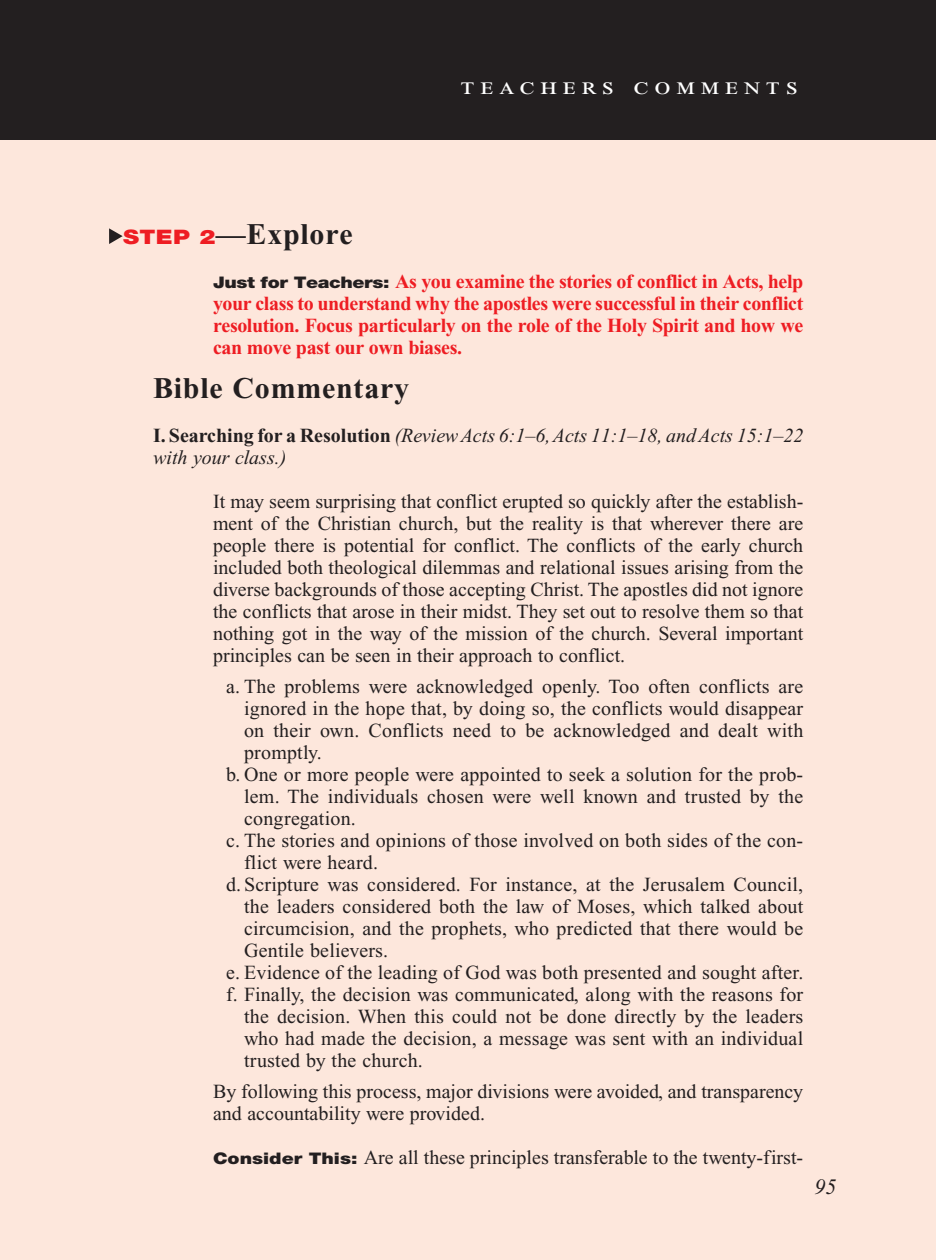
<style>
.page{position:relative;width:936px;height:1260px;background:#fff}
.page>*{position:absolute;margin:0;border:0;box-sizing:border-box;transform-origin:0 0}
.T_Aim_hang_indent{font:700 30px "Times New Roman PS Std";letter-spacing:.025em;color:#231f20}
.T_Aim_bodyXindent{font:700 30px "Times New Roman PS Std";letter-spacing:.025em;color:#231f20}
.Teachers_Comments_He{font:24px "Times New Roman PS Std";letter-spacing:.2em;color:#fff;scale:1.2 1}
.PageNumbers{font:italic 22px "Times New Roman PS Std";color:#231f20}
.Objectives_Body_Text{font:20px/22px "Times New Roman PS Std";letter-spacing:.01em;color:#231f20;text-align:justify}
.Objectives_Body_Text-2{font:700 20px/22px "Times New Roman PS Std";letter-spacing:-.02em;color:#ee1d23;text-align:justify}
.Roman_Numeral_Sub_He{font:italic 20px/22px "Times New Roman PS Std";color:#231f20}
.s1{font-family:"Helvetica Neue LT Std";font-weight:900;font-size:20px;color:#ee1d23}
.s2{font-family:"Helvetica Neue LT Std";font-weight:900;font-size:16px;color:#231f20}
.s3{font-weight:700;font-style:normal}
.s4{font-family:"Helvetica Neue LT Std";font-weight:900;font-size:16px}
</style>
<div class="page">
<div style="left:0;top:134px;width:936px;height:1126px;background:#fde7dc"></div>
<svg style="left:109px;top:228px;width:14px;height:16px"></svg>
<div style="left:0;top:0;width:936px;height:140px;background:#231f20"></div>
<p class="Teachers_Comments_He" style="left:461px;top:73px;width:283px">teachers comments</p>
<p class="T_Aim_bodyXindent" style="left:123px;top:217px;width:231px"><span class="s1">STEP 2</span>—Explore</p>
<p class="Objectives_Body_Text-2" style="left:213px;top:270px;width:592px"><span class="s2">Just for Teachers:</span> As you examine the stories of conflict in Acts, help your class to understand why the apostles were successful in their conflict resolution. Focus particularly on the role of the Holy Spirit and how we can move past our own biases.</p>
<p class="T_Aim_hang_indent" style="left:153px;top:371px;width:258px">Bible Commentary</p>
<p class="Roman_Numeral_Sub_He" style="left:153px;top:425px;width:652px"><span class="s3">I. Searching for a Resolution</span> (Review Acts 6:1–6, Acts 11:1–18, and Acts 15:1–22 with your class.)</p>
<p class="Objectives_Body_Text" style="left:213px;top:490px;width:592px">It may seem surprising that conflict erupted so quickly after the establish&shy;ment of the Christian church, but the reality is that wherever there are people there is potential for conflict. The conflicts of the early church included both theological dilemmas and relational issues arising from the diverse backgrounds of those accepting Christ. The apostles did not ignore the conflicts that arose in their midst. They set out to resolve them so that nothing got in the way of the mission of the church. Several important principles can be seen in their approach to conflict.</p>
<p class="Objectives_Body_Text" style="left:244px;top:675px;width:561px;text-indent:-18px">a. The problems were acknowledged openly. Too often conflicts are ignored in the hope that, by doing so, the conflicts would disappear on their own. Conflicts need to be acknowledged and dealt with promptly.</p>
<p class="Objectives_Body_Text" style="left:244px;top:763px;width:561px;text-indent:-18px">b. One or more people were appointed to seek a solution for the prob&shy;lem. The individuals chosen were well known and trusted by the congregation.</p>
<p class="Objectives_Body_Text" style="left:244px;top:829px;width:561px;text-indent:-18px">c. The stories and opinions of those involved on both sides of the con&shy;flict were heard.</p>
<p class="Objectives_Body_Text" style="left:244px;top:873px;width:561px;text-indent:-18px">d. Scripture was considered. For instance, at the Jerusalem Council, the leaders considered both the law of Moses, which talked about circumcision, and the prophets, who predicted that there would be Gentile believers.</p>
<p class="Objectives_Body_Text" style="left:226px;top:961px;width:579px">e. Evidence of the leading of God was both presented and sought after.</p>
<p class="Objectives_Body_Text" style="left:244px;top:983px;width:561px;text-indent:-18px">f. Finally, the decision was communicated, along with the reasons for the decision. When this could not be done directly by the leaders who had made the decision, a message was sent with an individual trusted by the church.</p>
<p class="Objectives_Body_Text" style="left:213px;top:1080px;width:592px">By following this process, major divisions were avoided, and transparency and accountability were provided.</p>
<p class="Objectives_Body_Text" style="left:213px;top:1146px;width:592px"><span class="s4">Consider This:</span> Are all these principles transferable to the twenty-first-</p>
<p class="PageNumbers" style="left:815px;top:1175px;width:23px">95</p>
</div>
